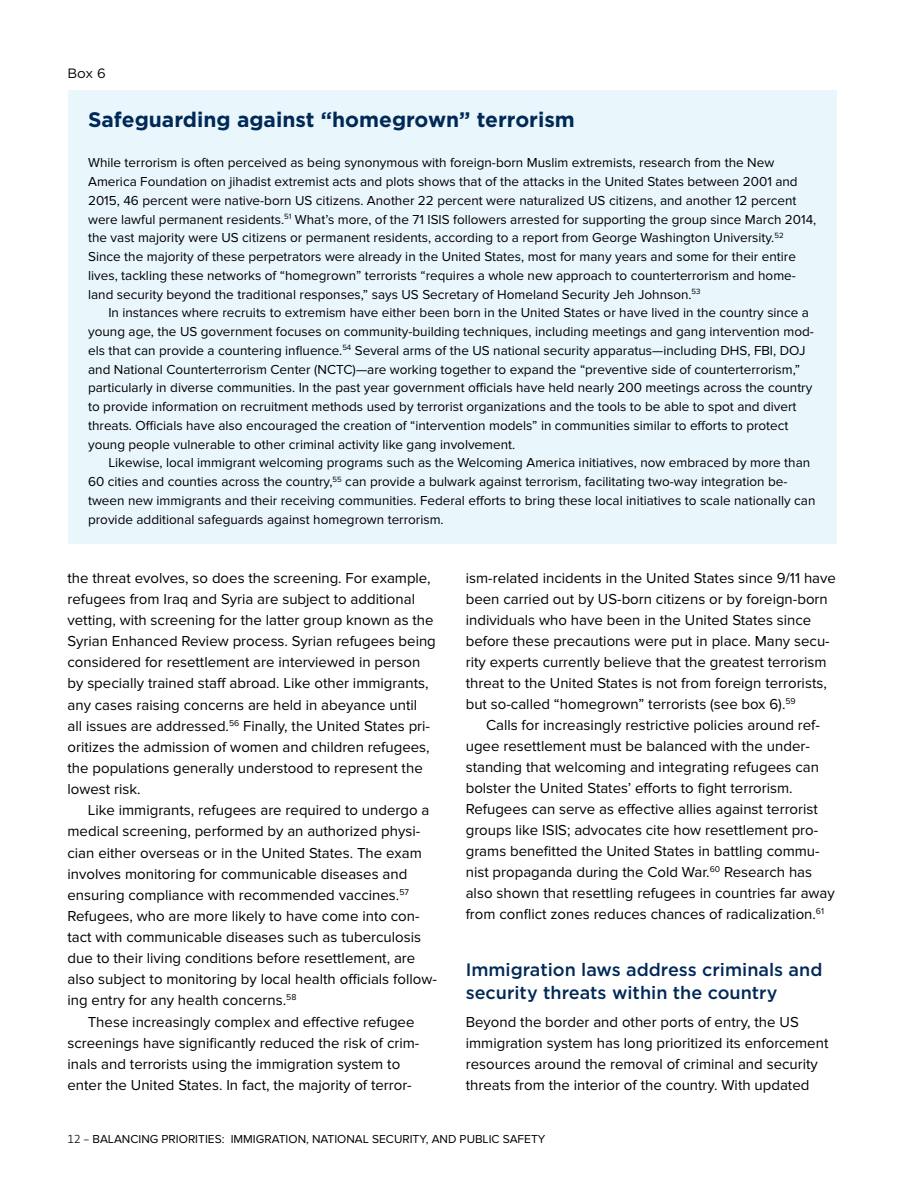
<style>
.page{position:relative;width:918px;height:1188px;background:#fff}
.page>*{position:absolute;margin:0;border:0;box-sizing:border-box;transform-origin:0 0}
.t1{font:700 21px "Gotham";color:#002957}
.t2{font:500 18px/22.5px "Gotham";color:#002957}
.t3{font:15px/21.1px "Proxima Nova";color:#000}
.t4{font:13.5px/18.8px "Proxima Nova";color:#000}
.t5{font:13.5px "Gotham";color:#000}
.t6{font:12px "Proxima Nova";color:#000}
.s1{font-family:"The Sans Light Expert"}
</style>
<div class="page">
<div style="left:68px;top:90px;width:769px;height:454px;background:#e9f6fb"></div>
<p class="t5" style="left:67px;top:65px;width:40px">Box 6</p>
<h1 class="t1" style="left:88px;top:106px;width:488px">Safeguarding against “homegrown” terrorism</h1>
<p class="t4" style="left:88px;top:154px;width:730px">While terrorism is often perceived as being synonymous with foreign-born Muslim extremists, research from the New America Foundation on jihadist extremist acts and plots shows that of the attacks in the United States between 2001 and 2015, 46 percent were native-born US citizens. Another 22 percent were naturalized US citizens, and another 12 percent were lawful permanent residents.<sup>51</sup> What’s more, of the 71 ISIS followers arrested for supporting the group since March 2014, the vast majority were US citizens or permanent residents, according to a report from George Washington University.<sup>52<br></sup>Since the majority of these perpetrators were already in the United States, most for many years and some for their entire lives, tackling these networks of “homegrown” terrorists “requires a whole new approach to counterterrorism and home&shy;land security beyond the traditional responses,” says US Secretary of Homeland Security Jeh Johnson.<sup>53</sup></p>
<p class="t4" style="left:88px;top:304px;width:727px;text-indent:20px">In instances where recruits to extremism have either been born in the United States or have lived in the country since a young age, the US government focuses on community-building techniques, including meetings and gang intervention mod&shy;els that can provide a countering influence.<sup>54</sup> Several arms of the US national security apparatus—including DHS, FBI, DOJ and National Counterterrorism Center (NCTC)—are working together to expand the “preventive side of counterterrorism,” particularly in diverse communities. In the past year government officials have held nearly 200 meetings across the country to provide information on recruitment methods used by terrorist organizations and the tools to be able to spot and divert threats. Officials have also encouraged the creation of “intervention models” in communities similar to efforts to protect young people vulnerable to other criminal activity like gang involvement.</p>
<p class="t4" style="left:88px;top:454px;width:729px;text-indent:20px">Likewise, local immigrant welcoming programs such as the Welcoming America initiatives, now embraced by more than 60 cities and counties across the country,<sup>55</sup> can provide a bulwark against terrorism, facilitating two-way integration be&shy;tween new immigrants and their receiving communities. Federal efforts to bring these local initiatives to scale nationally can provide additional safeguards against homegrown terrorism.</p>
<p class="t3" style="left:68px;top:567px;width:370px">the threat evolves, so does the screening. For example, refugees from Iraq and Syria are subject to additional vetting, with screening for the latter group known as the Syrian Enhanced Review process. Syrian refugees being considered for resettlement are interviewed in person by specially trained staff abroad. Like other immigrants, any cases raising concerns are held in abeyance until<br>all issues are addressed.<sup>56</sup> Finally, the United States pri&shy;oritizes the admission of women and children refugees, the populations generally understood to represent the lowest risk.</p>
<p class="t3" style="left:67px;top:800px;width:371px;text-indent:20px">Like immigrants, refugees are required to undergo a medical screening, performed by an authorized physi&shy;cian either overseas or in the United States. The exam involves monitoring for communicable diseases and ensuring compliance with recommended vaccines.<sup>57<br></sup>Refugees, who are more likely to have come into con&shy;tact with communicable diseases such as tuberculosis due to their living conditions before resettlement, are also subject to monitoring by local health officials follow&shy;ing entry for any health concerns.<sup>58</sup></p>
<p class="t3" style="left:68px;top:1011px;width:353px;text-indent:20px">These increasingly complex and effective refugee screenings have significantly reduced the risk of crim&shy;inals and terrorists using the immigration system to enter the United States. In fact, the majority of terror-</p>
<p class="t3" style="left:466px;top:568px;width:372px">ism-related incidents in the United States since 9/11 have been carried out by US-born citizens or by foreign-born individuals who have been in the United States since before these precautions were put in place. Many secu&shy;rity experts currently believe that the greatest terrorism threat to the United States is not from foreign terrorists, but so-called “homegrown” terrorists (see box 6).<sup>59</sup></p>
<p class="t3" style="left:466px;top:715px;width:371px;text-indent:20px">Calls for increasingly restrictive policies around ref&shy;ugee resettlement must be balanced with the under&shy;standing that welcoming and integrating refugees can bolster the United States’ efforts to fight terrorism.<br>Refugees can serve as effective allies against terrorist groups like ISIS; advocates cite how resettlement pro&shy;grams benefitted the United States in battling commu&shy;nist propaganda during the Cold War.<sup>60</sup> Research has also shown that resettling refugees in countries far away from conflict zones reduces chances of radicalization.<sup>61</sup></p>
<p class="t2" style="left:466px;top:959px;width:358px">Immigration laws address criminals and security threats within the country</p>
<p class="t3" style="left:466px;top:1011px;width:364px">Beyond the border and other ports of entry, the US immigration system has long prioritized its enforcement resources around the removal of criminal and security threats from the interior of the country. With updated</p>
<p class="t6" style="left:68px;top:1133px;width:479px"><span class="s1">12 -</span> BALANCING PRIORITIES: IMMIGRATION, NATIONAL SECURITY, AND PUBLIC SAFETY</p>
</div>
